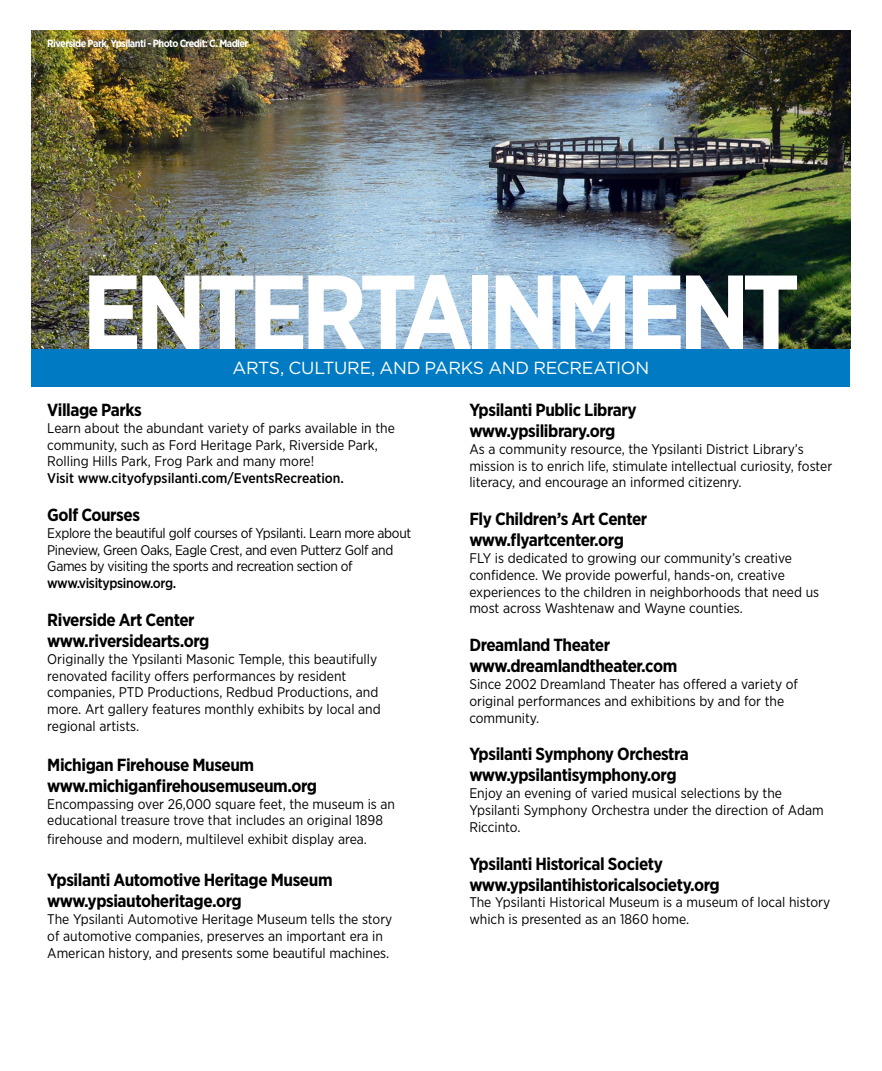
<style>
.page{position:relative;width:882px;height:1071px;background:#fff}
.page>*{position:absolute;margin:0;border:0;box-sizing:border-box;transform-origin:0 0}
.t1{font:700 105px "Gotham Narrow";letter-spacing:-.07em;color:#fff}
.t2{font:700 17.5px "Gotham Narrow";letter-spacing:-.025em;color:#000001}
.t3{font:17.5px "Gotham";letter-spacing:-.02em;color:#fff}
.t4{font:14px/16.8px "Gotham Narrow";color:#000001}
.t5{font:14px/16.8px "Gotham Narrow";letter-spacing:-.025em;color:#000001}
.t6{font:500 14px "Gotham Narrow";letter-spacing:-.005em;color:#000001}
.t7{font:500 14px "Gotham Narrow";letter-spacing:-.025em;color:#000001}
.t8{font:700 10.5px "Gotham Narrow";letter-spacing:-.05em;color:#fff}
</style>
<div class="page">
<div style="left:32px;top:344px;width:818px;height:43px;background:#007ac2"></div>
<img style="left:32px;top:31px;width:818px;height:318px">
<p class="t8" style="left:47px;top:37px;width:203px">Riverside Park, Ypsilanti - Photo Credit: C. Madler</p>
<p class="t1" style="left:82px;top:245px;width:720px">ENTERTAINMENT</p>
<p class="t3" style="left:233px;top:356px;width:418px">ARTS, CULTURE, AND PARKS AND RECREATION</p>
<p class="t2" style="left:469px;top:399px;width:169px">Ypsilanti Public Library</p>
<p class="t2" style="left:469px;top:420px;width:148px">www.ypsilibrary.org</p>
<p class="t4" style="left:469px;top:440px;width:364px">As a community resource, the Ypsilanti District Library’s mission is to enrich life, stimulate intellectual curiosity, foster literacy, and encourage an informed citizenry.</p>
<p class="t2" style="left:469px;top:508px;width:180px">Fly Children’s Art Center</p>
<p class="t2" style="left:469px;top:529px;width:156px">www.flyartcenter.org</p>
<p class="t4" style="left:469px;top:549px;width:351px">FLY is dedicated to growing our community’s creative confidence. We provide powerful, hands-on, creative experiences to the children in neighborhoods that need us most across Washtenaw and Wayne counties.</p>
<p class="t2" style="left:469px;top:634px;width:142px">Dreamland Theater</p>
<p class="t2" style="left:469px;top:655px;width:209px">www.dreamlandtheater.com</p>
<p class="t4" style="left:469px;top:675px;width:330px">Since 2002 Dreamland Theater has offered a variety of original performances and exhibitions by and for the community.</p>
<p class="t2" style="left:469px;top:743px;width:221px">Ypsilanti Symphony Orchestra</p>
<p class="t2" style="left:469px;top:764px;width:209px">www.ypsilantisymphony.org</p>
<p class="t4" style="left:469px;top:785px;width:356px">Enjoy an evening of varied musical selections by the<br>Ypsilanti Symphony Orchestra under the direction of Adam<br>Riccinto.</p>
<p class="t2" style="left:469px;top:852px;width:195px">Ypsilanti Historical Society</p>
<p class="t2" style="left:469px;top:873px;width:252px">www.ypsilantihistoricalsociety.org</p>
<p class="t4" style="left:469px;top:894px;width:362px">The Ypsilanti Historical Museum is a museum of local history which is presented as an 1860 home.</p>
<p class="t2" style="left:47px;top:399px;width:96px">Village Parks</p>
<p class="t4" style="left:47px;top:419px;width:349px">Learn about the abundant variety of parks available in the community, such as Ford Heritage Park, Riverside Park,<br>Rolling Hills Park, Frog Park and many more!</p>
<p class="t6" style="left:47px;top:469px;width:298px">Visit www.cityofypsilanti.com/EventsRecreation.</p>
<p class="t2" style="left:47px;top:504px;width:94px">Golf Courses</p>
<p class="t5" style="left:47px;top:524px;width:366px">Explore the beautiful golf courses of Ypsilanti. Learn more about<br>Pineview, Green Oaks, Eagle Crest, and even Putterz Golf and<br>Games by visiting the sports and recreation section of</p>
<p class="t7" style="left:47px;top:574px;width:131px">www.visitypsinow.org.</p>
<p class="t2" style="left:47px;top:609px;width:149px">Riverside Art Center</p>
<p class="t2" style="left:47px;top:630px;width:164px">www.riversidearts.org</p>
<p class="t4" style="left:47px;top:650px;width:335px">Originally the Ypsilanti Masonic Temple, this beautifully renovated facility offers performances by resident companies, PTD Productions, Redbud Productions, and more. Art gallery features monthly exhibits by local and regional artists.</p>
<p class="t2" style="left:47px;top:753px;width:209px">Michigan Firehouse Museum</p>
<p class="t2" style="left:47px;top:774px;width:271px">www.michiganfirehousemuseum.org</p>
<p class="t4" style="left:47px;top:795px;width:349px">Encompassing over 26,000 square feet, the museum is an educational treasure trove that includes an original 1898</p>
<p class="t4" style="left:47px;top:831px;width:321px">firehouse and modern, multilevel exhibit display area.</p>
<p class="t2" style="left:47px;top:869px;width:287px">Ypsilanti Automotive Heritage Museum</p>
<p class="t2" style="left:47px;top:890px;width:196px">www.ypsiautoheritage.org</p>
<p class="t4" style="left:47px;top:911px;width:347px">The Ypsilanti Automotive Heritage Museum tells the story of automotive companies, preserves an important era in<br>American history, and presents some beautiful machines.</p>
</div>
